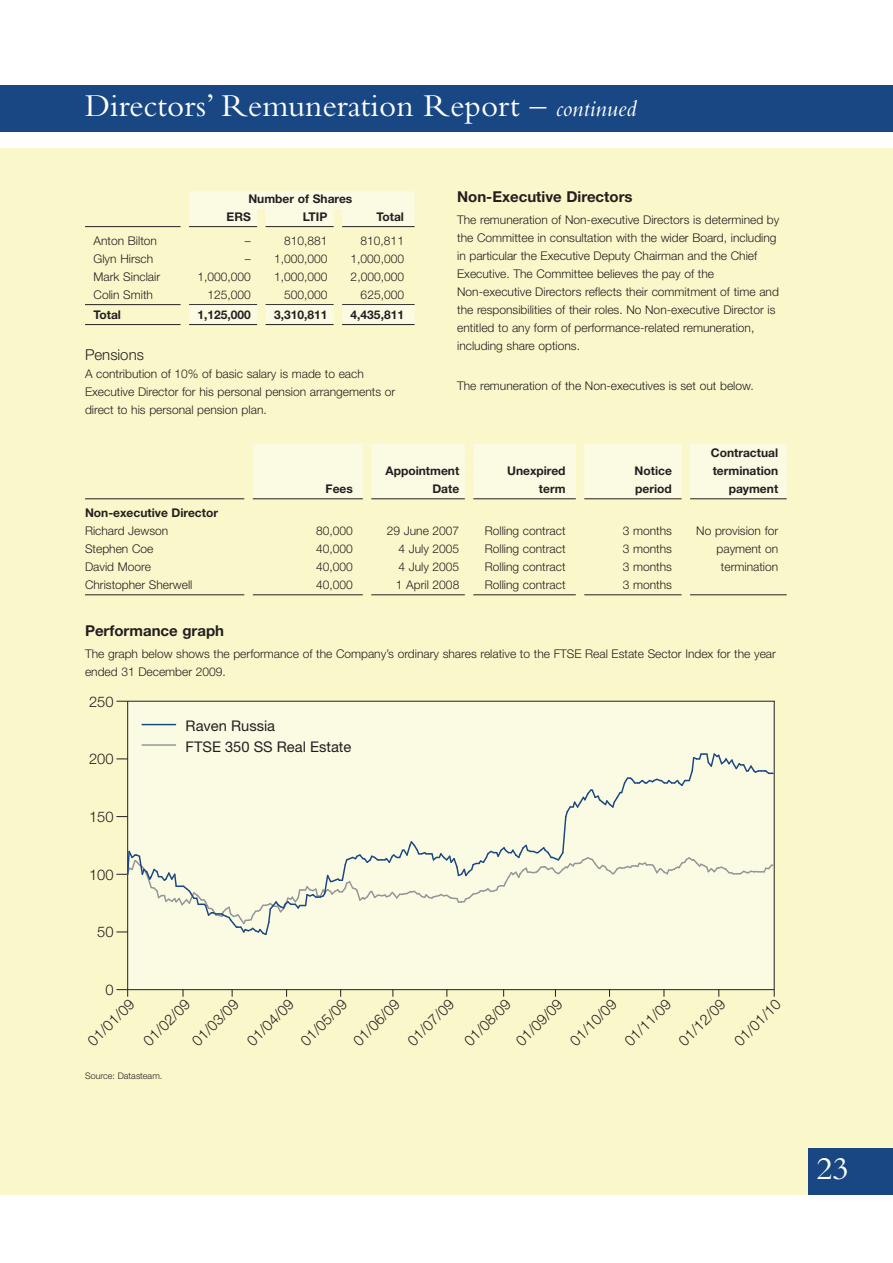
<style>
.page{position:relative;width:893px;height:1263px;background:#fff}
.page>*{position:absolute;margin:0;border:0;box-sizing:border-box;transform-origin:0 0}
.t1{font:33px "Bembo";color:#fff}
.t2{font:700 15px "Helvetica Neue";color:#231f20}
.t3{font:300 15px "Helvetica Neue";color:#231f20}
.t4{font:300 14.7px "Helvetica Neue";color:#231f20}
.t5{font:14.7px "Helvetica Neue";color:#231f20}
.t6{font:300 12px/18px "Helvetica Neue";color:#231f20}
.t7{font:700 12px/18px "Helvetica Neue";color:#231f20}
.t8{font:300 9px "Helvetica Neue";color:#231f20}
.s1{font-style:italic;font-size:24px}
</style>
<div class="page">
<div style="left:0;top:149px;width:893px;height:1046px;background:#faf8ca"></div>
<div style="left:187px;top:191px;width:228px;height:18px;background:#fbfbe3"></div>
<div style="left:187px;top:209px;width:228px;height:18px;background:#fbfbe3"></div>
<hr style="left:85px;top:226px;width:330px;height:1px;background:#231f20">
<hr style="left:85px;top:304px;width:330px;height:1px;background:#231f20">
<div style="left:187px;top:305px;width:228px;height:18px;background:#fbfbe3"></div>
<hr style="left:85px;top:324px;width:330px;height:1px;background:#231f20">
<div style="left:334px;top:209px;width:8px;height:122px;background:#faf8ca"></div>
<div style="left:257px;top:209px;width:9px;height:122px;background:#faf8ca"></div>
<div style="left:181px;top:191px;width:8px;height:140px;background:#faf8ca"></div>
<div style="left:0;top:85px;width:893px;height:47px;background:#184783"></div>
<div style="left:808px;top:1148px;width:85px;height:47px;background:#184783"></div>
<div style="left:251px;top:444px;width:536px;height:18px;background:#fbfbe3"></div>
<div style="left:251px;top:462px;width:536px;height:18px;background:#fbfbe3"></div>
<div style="left:251px;top:480px;width:536px;height:18px;background:#fbfbe3"></div>
<hr style="left:85px;top:498px;width:702px;height:1px;background:#231f20">
<hr style="left:85px;top:594px;width:702px;height:1px;background:#231f20">
<div style="left:682px;top:444px;width:8px;height:157px;background:#faf8ca"></div>
<div style="left:576px;top:444px;width:8px;height:157px;background:#faf8ca"></div>
<div style="left:465px;top:444px;width:8px;height:157px;background:#faf8ca"></div>
<div style="left:363px;top:445px;width:8px;height:156px;background:#faf8ca"></div>
<div style="left:244px;top:445px;width:9px;height:156px;background:#faf8ca"></div>
<div style="left:128px;top:701px;width:646px;height:289px;background:#fbfbe3"></div>
<hr style="left:128px;top:989px;width:646px;height:1px;background:#231f20">
<hr style="left:774px;top:701px;width:1px;height:296px;background:#231f20">
<hr style="left:127px;top:701px;width:1px;height:289px;background:#231f20">
<svg style="left:116px;top:989px;width:12px;height:8px"></svg>
<hr style="left:116px;top:701px;width:658px;height:1px;background:#231f20">
<hr style="left:142px;top:744px;width:34px;height:2px;background:#939598">
<hr style="left:142px;top:724px;width:34px;height:1px;background:#184783">
<svg style="left:116px;top:752px;width:658px;height:184px"></svg>
<h1 class="t1" style="left:85px;top:94px;width:553px">Directors’ Remuneration Report – <span class="s1">continued</span></h1>
<p class="t7" style="left:227px;top:191px;width:127px;text-indent:22px">Number of Shares<br>ERS</p>
<p class="t7" style="left:303px;top:209px;width:26px">LTIP</p>
<p class="t7" style="left:376px;top:209px;width:29px">Total</p>
<p class="t6" style="left:94px;top:233px;width:65px">Anton Bilton</p>
<p class="t6" style="left:245px;top:233px;width:7px">–</p>
<p class="t6" style="left:284px;top:233px;width:45px">810,881</p>
<p class="t6" style="left:361px;top:233px;width:45px">810,811</p>
<p class="t6" style="left:94px;top:251px;width:61px">Glyn Hirsch</p>
<p class="t6" style="left:245px;top:251px;width:84px">– 1,000,000</p>
<p class="t6" style="left:351px;top:251px;width:55px">1,000,000</p>
<p class="t6" style="left:94px;top:269px;width:68px">Mark Sinclair</p>
<p class="t6" style="left:198px;top:269px;width:55px">1,000,000</p>
<p class="t6" style="left:274px;top:269px;width:55px">1,000,000</p>
<p class="t6" style="left:351px;top:269px;width:55px">2,000,000</p>
<p class="t6" style="left:94px;top:287px;width:61px">Colin Smith</p>
<p class="t6" style="left:208px;top:287px;width:45px">125,000</p>
<p class="t6" style="left:284px;top:287px;width:45px">500,000</p>
<p class="t6" style="left:361px;top:287px;width:45px">625,000</p>
<p class="t7" style="left:94px;top:307px;width:29px">Total</p>
<p class="t7" style="left:198px;top:307px;width:55px">1,125,000</p>
<p class="t7" style="left:274px;top:307px;width:55px">3,310,811</p>
<p class="t7" style="left:351px;top:307px;width:55px">4,435,811</p>
<p class="t3" style="left:85px;top:349px;width:60px">Pensions</p>
<p class="t6" style="left:85px;top:366px;width:312px">A contribution of 10% of basic salary is made to each<br>Executive Director for his personal pension arrangements or direct to his personal pension plan.</p>
<p class="t2" style="left:457px;top:191px;width:177px">Non-Executive Directors</p>
<p class="t6" style="left:457px;top:212px;width:324px">The remuneration of Non-executive Directors is determined by the Committee in consultation with the wider Board, including in particular the Executive Deputy Chairman and the Chief Executive. The Committee believes the pay of the Non-executive Directors reflects their commitment of time and the responsibilities of their roles. No Non-executive Director is entitled to any form of performance-related remuneration, including share options.</p>
<p class="t6" style="left:457px;top:377px;width:298px">The remuneration of the Non-executives is set out below.</p>
<p class="t7" style="left:711px;top:445px;width:69px">Contractual</p>
<p class="t7" style="left:385px;top:463px;width:75px">Appointment</p>
<p class="t7" style="left:507px;top:463px;width:60px">Unexpired</p>
<p class="t7" style="left:635px;top:463px;width:39px">Notice</p>
<p class="t7" style="left:713px;top:463px;width:67px">termination</p>
<p class="t7" style="left:326px;top:481px;width:29px">Fees</p>
<p class="t7" style="left:432px;top:481px;width:28px">Date</p>
<p class="t7" style="left:539px;top:481px;width:28px">term</p>
<p class="t7" style="left:635px;top:481px;width:38px">period</p>
<p class="t7" style="left:729px;top:481px;width:51px">payment</p>
<p class="t7" style="left:85px;top:505px;width:135px">Non-executive Director</p>
<p class="t6" style="left:85px;top:523px;width:85px">Richard Jewson</p>
<p class="t6" style="left:316px;top:523px;width:38px">80,000</p>
<p class="t6" style="left:387px;top:523px;width:74px">29 June 2007</p>
<p class="t6" style="left:485px;top:523px;width:82px">Rolling contract</p>
<p class="t6" style="left:623px;top:523px;width:51px">3 months</p>
<p class="t6" style="left:696px;top:523px;width:84px">No provision for</p>
<p class="t6" style="left:85px;top:541px;width:70px">Stephen Coe</p>
<p class="t6" style="left:316px;top:541px;width:38px">40,000</p>
<p class="t6" style="left:398px;top:541px;width:62px">4 July 2005</p>
<p class="t6" style="left:485px;top:541px;width:82px">Rolling contract</p>
<p class="t6" style="left:623px;top:541px;width:51px">3 months</p>
<p class="t6" style="left:717px;top:541px;width:63px">payment on</p>
<p class="t6" style="left:85px;top:559px;width:67px">David Moore</p>
<p class="t6" style="left:316px;top:559px;width:38px">40,000</p>
<p class="t6" style="left:398px;top:559px;width:62px">4 July 2005</p>
<p class="t6" style="left:485px;top:559px;width:82px">Rolling contract</p>
<p class="t6" style="left:623px;top:559px;width:51px">3 months</p>
<p class="t6" style="left:721px;top:559px;width:59px">termination</p>
<p class="t6" style="left:85px;top:577px;width:109px">Christopher Sherwell</p>
<p class="t6" style="left:316px;top:577px;width:38px">40,000</p>
<p class="t6" style="left:396px;top:577px;width:65px">1 April 2008</p>
<p class="t6" style="left:485px;top:577px;width:82px">Rolling contract</p>
<p class="t6" style="left:623px;top:577px;width:51px">3 months</p>
<p class="t2" style="left:85px;top:625px;width:141px">Performance graph</p>
<p class="t6" style="left:85px;top:646px;width:692px">The graph below shows the performance of the Company’s ordinary shares relative to the FTSE Real Estate Sector Index for the year ended 31 December 2009.</p>
<p class="t4" style="left:89px;top:696px;width:26px">250</p>
<p class="t4" style="left:89px;top:754px;width:26px">200</p>
<p class="t4" style="left:89px;top:811px;width:26px">150</p>
<p class="t5" style="left:186px;top:721px;width:91px">Raven Russia</p>
<p class="t5" style="left:186px;top:741px;width:167px">FTSE 350 SS Real Estate</p>
<p class="t4" style="left:89px;top:869px;width:26px">100</p>
<p class="t4" style="left:97px;top:927px;width:18px">50</p>
<p class="t4" style="left:105px;top:984px;width:10px">0</p>
<p class="t4" style="left:406px;top:1039px;width:60px;rotate:-45deg">01/07/09</p>
<p class="t4" style="left:246px;top:1039px;width:60px;rotate:-45deg">01/04/09</p>
<p class="t4" style="left:142px;top:1039px;width:60px;rotate:-45deg">01/02/09</p>
<p class="t4" style="left:352px;top:1039px;width:60px;rotate:-45deg">01/06/09</p>
<p class="t4" style="left:191px;top:1039px;width:60px;rotate:-45deg">01/03/09</p>
<p class="t4" style="left:87px;top:1039px;width:60px;rotate:-45deg">01/01/09</p>
<p class="t8" style="left:85px;top:1072px;width:79px">Source: Datasteam.</p>
<p class="t4" style="left:299px;top:1039px;width:60px;rotate:-45deg">01/05/09</p>
<p class="t4" style="left:463px;top:1039px;width:60px;rotate:-45deg">01/08/09</p>
<p class="t4" style="left:515px;top:1039px;width:60px;rotate:-45deg">01/09/09</p>
<p class="t4" style="left:677px;top:1039px;width:60px;rotate:-45deg">01/12/09</p>
<p class="t4" style="left:733px;top:1040px;width:60px;rotate:-45deg">01/01/10</p>
<p class="t4" style="left:569px;top:1039px;width:60px;rotate:-45deg">01/10/09</p>
<p class="t4" style="left:623px;top:1039px;width:60px;rotate:-45deg">01/11/09</p>
<h1 class="t1" style="left:816px;top:1157px;width:34px">23</h1>
</div>
